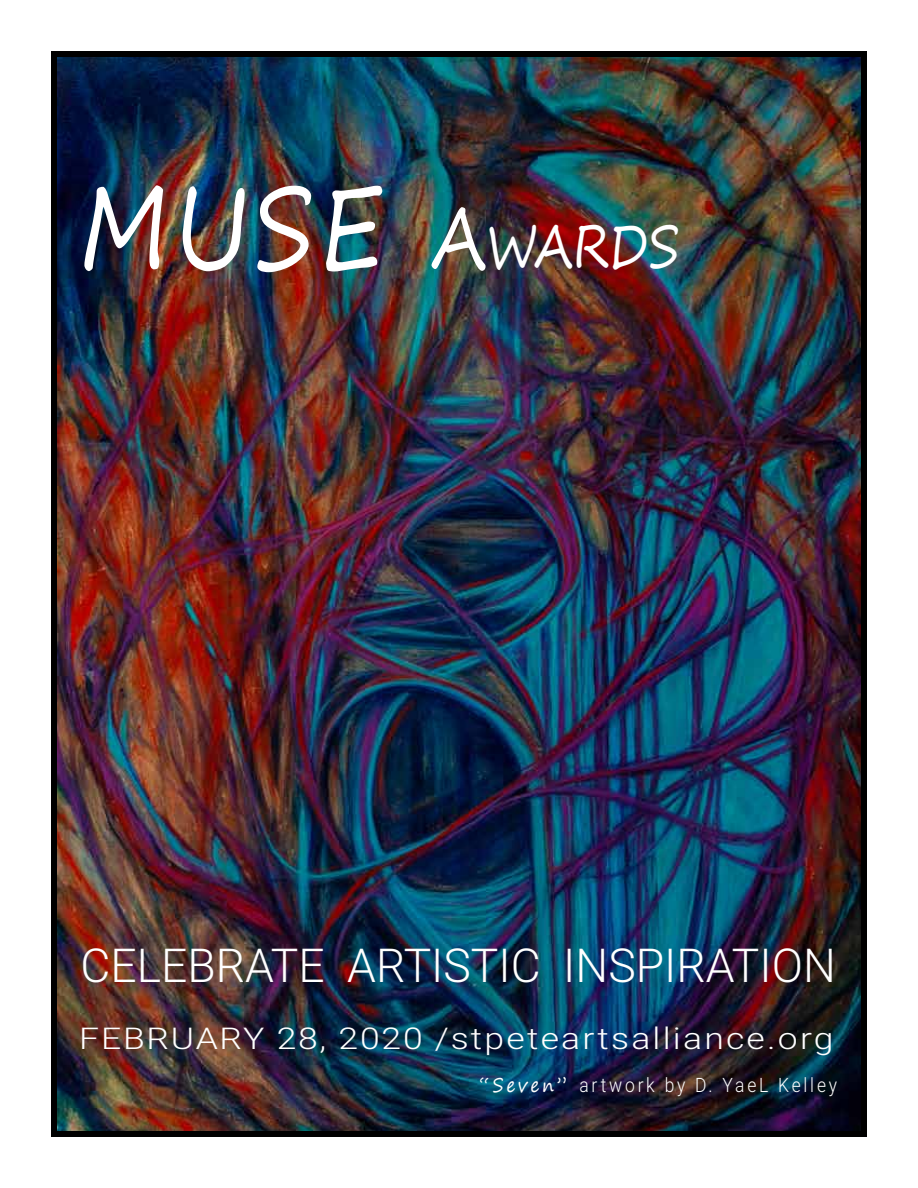
<style>
.page{position:relative;width:918px;height:1188px;background:#fff}
.page>*{position:absolute;margin:0;border:0;box-sizing:border-box;transform-origin:0 0}
.t1{font:58.8px "Segoe Print";color:#fff;scale:.84 1}
.t2{font:300 46.8px "Roboto";color:#fff}
.t3{font:300 30px "Roboto";letter-spacing:.05em;color:#fff;scale:1.19 1}
.t4{font:300 19.8px "Roboto";letter-spacing:.16em;color:#fff;scale:.88 1}
.s1{font-size:114px}
.s2{font-size:84px}
.s3{font-family:"Segoe Print";font-weight:400}
</style>
<div class="page">
<img style="left:58px;top:58px;width:802px;height:1072px">
<div style="left:51px;top:51px;width:816px;height:1086px;border:6px solid #000"></div>
<h1 class="t1" style="left:79px;top:194px;width:716px"><span class="s1">MUSE</span> <span class="s2">A</span>WARDS</h1>
<h2 class="t2" style="left:80px;top:932px;width:757px">Celebrate Artistic I nspiration</h2>
<p class="t3" style="left:79px;top:1018px;width:635px">February 28, 2020 /stpeteartsalliance.org</p>
<p class="t4" style="left:480px;top:1071px;width:408px"><span class="s3">“Seven”</span> artwork by D. YaeL Kelley</p>
</div>
